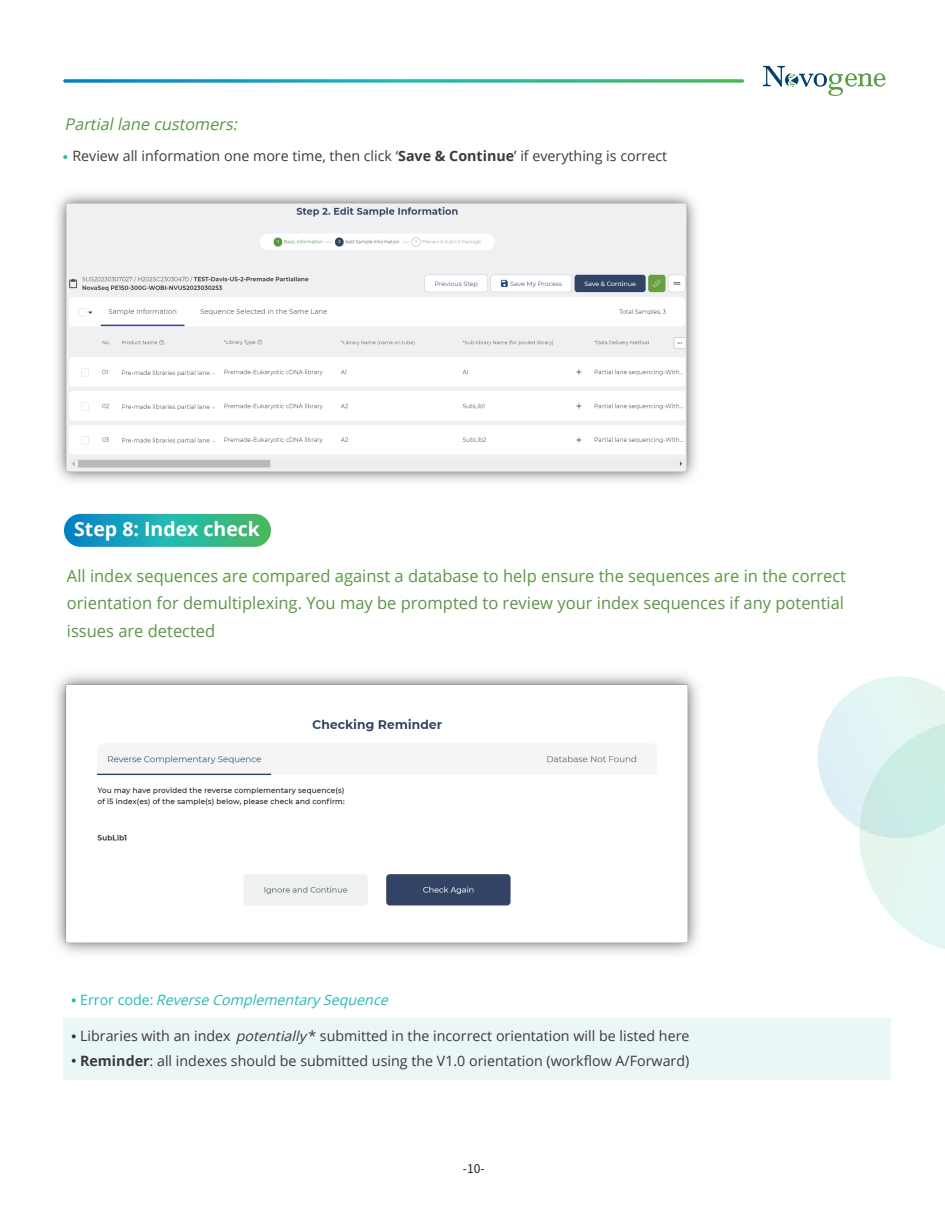
<style>
.page{position:relative;width:945px;height:1215px;background:#fff}
.page>*{position:absolute;margin:0;border:0;box-sizing:border-box;transform-origin:0 0}
.t1{font:700 19.5px "Open Sans";color:#fff}
.t2{font:16.8px/27.5px "Open Sans";color:#5b9644;text-align:justify}
.t3{font:italic 16.2px "Open Sans";color:#5b9644}
.t4{font:14.25px "Open Sans";color:#3d3a3a}
.t5{font:italic 14.25px "Open Sans";color:#22bcb5}
.t6{font:12px "Source Han Sans CN";color:#231f20}
.s1{font-weight:700}
.s2{font-style:normal}
.s3{font-style:italic;font-size:13.8px}
</style>
<div class="page">
<div style="left:63px;top:1019px;width:828px;height:61px;background:#ebf6f6"></div>
<img style="left:55px;top:674px;width:644px;height:280px">
<svg style="left:63px;top:79px;width:681px;height:4px;background:#40b6af"></svg>
<svg style="left:763px;top:66px;width:123px;height:30px"></svg>
<svg style="left:63px;top:155px;width:4px;height:4px"></svg>
<svg style="left:64px;top:514px;width:207px;height:33px;background:#23aba4"></svg>
<img style="left:56px;top:193px;width:641px;height:289px">
<svg style="left:72px;top:998px;width:4px;height:4px"></svg>
<svg style="left:72px;top:1034px;width:4px;height:4px"></svg>
<svg style="left:72px;top:1059px;width:4px;height:4px"></svg>
<svg style="left:818px;top:676px;width:127px;height:273px"></svg>
<p class="t3" style="left:65px;top:113px;width:178px">Partiallane customers:</p>
<p class="t4" style="left:72px;top:147px;width:596px">Review all information one more time, then click ‘<span class="s1">Save &amp; Continue</span>’ if everything is correct</p>
<h1 class="t1" style="left:74px;top:516px;width:187px">Step 8: Index check</h1>
<p class="t2" style="left:67px;top:561px;width:781px">All index sequences are compared against a database to help ensure the sequences are in the correct orientation for demultiplexing. You may be prompted to review your index sequences if any potential issues are detected</p>
<p class="t5" style="left:80px;top:990px;width:314px"><span class="s2">E r r o r c o d e :</span> ReverseComplementary Sequence</p>
<p class="t4" style="left:80px;top:1026px;width:611px">Libraries with an index <span class="s3">potentially</span>* submitted in the incorrect orientation will be listed here</p>
<p class="t4" style="left:80px;top:1051px;width:611px"><span class="s1">Reminder</span>: all indexes should be submitted using the V1.0 orientation (workflow A/Forward)</p>
<p class="t6" style="left:463px;top:1162px;width:23px">-10-</p>
</div>
